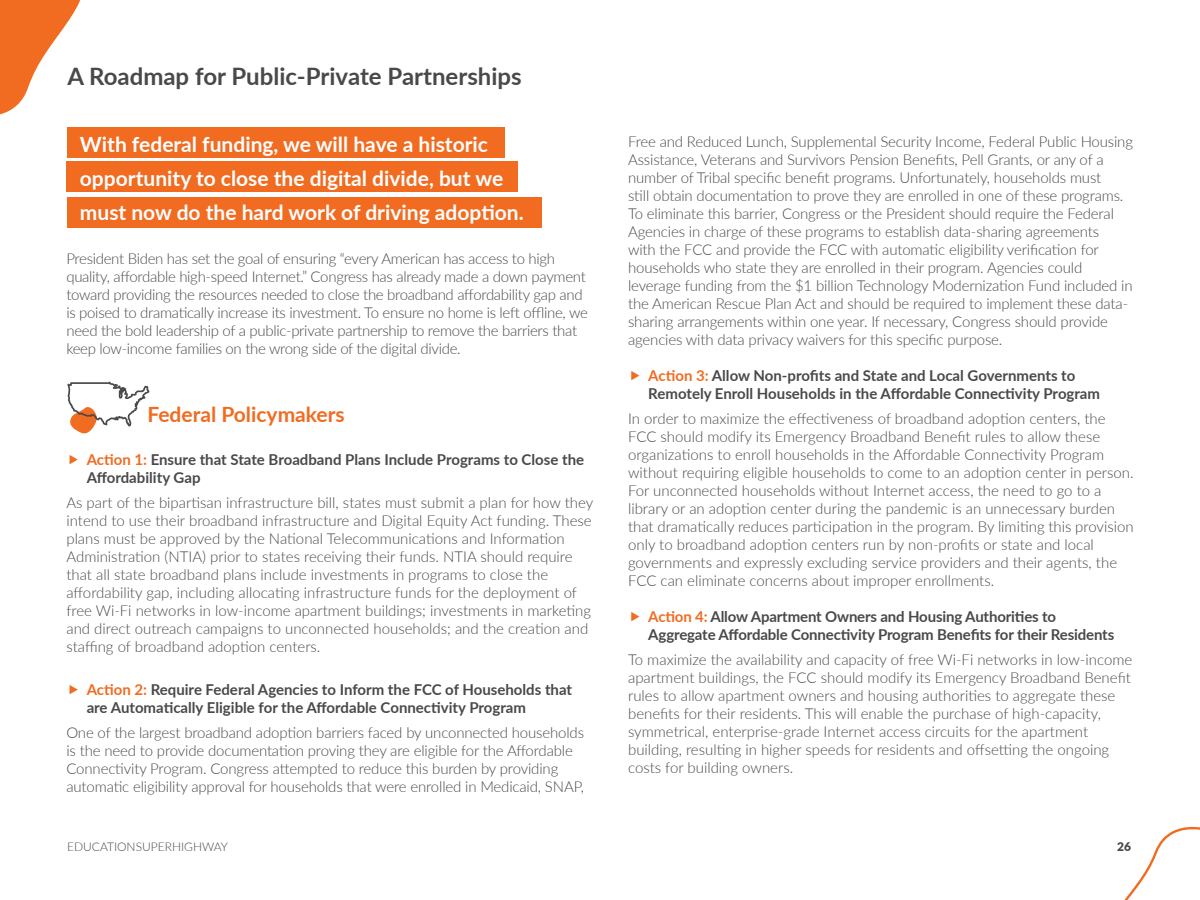
<style>
.page{position:relative;width:1200px;height:900px;background:#fff}
.page>*{position:absolute;margin:0;border:0;box-sizing:border-box;transform-origin:0 0}
.t1{font:700 24px "Lato";color:#494949}
.t2{font:700 21px/34.2px "Lato";color:#fff}
.t3{font:700 21px "Lato";color:#f16b20}
.t4{font:300 15px/18px "Lato";letter-spacing:-.01em;color:#494949}
.t5{font:700 15px/18px "Lato";color:#494949}
.t6{font:300 12px "Lato";color:#494949}
.t7{font:900 12px "Lato";color:#494949}
.s1{color:#f16b20}
</style>
<div class="page">
<svg style="left:1124px;top:827px;width:76px;height:73px"></svg>
<svg style="left:0;top:0;width:81px;height:147px"></svg>
<div style="left:67px;top:162px;width:451px;height:30px;background:#f16b20"></div>
<div style="left:68px;top:127px;width:437px;height:31px;background:#f16b20"></div>
<div style="left:68px;top:197px;width:474px;height:31px;background:#f16b20"></div>
<svg style="left:67px;top:382px;width:83px;height:52px"></svg>
<h1 class="t1" style="left:68px;top:59px;width:456px">A Roadmap for Public-Private Partnerships</h1>
<h2 class="t2" style="left:80px;top:129px;width:445px">With federal funding, we will have a historic opportunity to close the digital divide, but we must now do the hard work of driving adoption.</h2>
<p class="t4" style="left:66px;top:249px;width:523px">President Biden has set the goal of ensuring “every American has access to high quality, affordable high-speed Internet.” Congress has already made a down payment toward providing the resources needed to close the broadband affordability gap and is poised to dramatically increase its investment. To ensure no home is left offline, we need the bold leadership of a public-private partnership to remove the barriers that keep low-income families on the wrong side of the digital divide.</p>
<h2 class="t3" style="left:147px;top:399px;width:199px">Federal Policymakers</h2>
<p class="t5" style="left:87px;top:450px;width:499px"><span class="s1">Action 1:</span> Ensure that State Broadband Plans Include Programs to Close the<br>Affordability Gap</p>
<p class="t4" style="left:66px;top:493px;width:528px">As part of the bipartisan infrastructure bill, states must submit a plan for how they intend to use their broadband infrastructure and Digital Equity Act funding. These plans must be approved by the National Telecommunications and Information Administration (NTIA) prior to states receiving their funds. NTIA should require that all state broadband plans include investments in programs to close the affordability gap, including allocating infrastructure funds for the deployment of free Wi-Fi networks in low-income apartment buildings; investments in marketing and direct outreach campaigns to unconnected households; and the creation and staffing of broadband adoption centers.</p>
<p class="t5" style="left:87px;top:680px;width:487px"><span class="s1">Action 2:</span> Require Federal Agencies to Inform the FCC of Households that are Automatically Eligible for the Affordable Connectivity Program</p>
<p class="t4" style="left:66px;top:723px;width:519px">One of the largest broadband adoption barriers faced by unconnected households is the need to provide documentation proving they are eligible for the Affordable Connectivity Program. Congress attempted to reduce this burden by providing automatic eligibility approval for households that were enrolled in Medicaid, SNAP,</p>
<p class="t4" style="left:628px;top:132px;width:507px">Free and Reduced Lunch, Supplemental Security Income, Federal Public Housing Assistance, Veterans and Survivors Pension Benefits, Pell Grants, or any of a number of Tribal specific benefit programs. Unfortunately, households must<br>still obtain documentation to prove they are enrolled in one of these programs.<br>To eliminate this barrier, Congress or the President should require the Federal Agencies in charge of these programs to establish data-sharing agreements<br>with the FCC and provide the FCC with automatic eligibility verification for households who state they are enrolled in their program. Agencies could leverage funding from the $1 billion Technology Modernization Fund included in the American Rescue Plan Act and should be required to implement these data&shy;sharing arrangements within one year. If necessary, Congress should provide agencies with data privacy waivers for this specific purpose.</p>
<p class="t5" style="left:648px;top:366px;width:453px"><span class="s1">Action 3:</span> Allow Non-profits and State and Local Governments to<br>Remotely Enroll Households in the Affordable Connectivity Program</p>
<p class="t4" style="left:628px;top:409px;width:507px">In order to maximize the effectiveness of broadband adoption centers, the FCC should modify its Emergency Broadband Benefit rules to allow these organizations to enroll households in the Affordable Connectivity Program without requiring eligible households to come to an adoption center in person.<br>For unconnected households without Internet access, the need to go to a library or an adoption center during the pandemic is an unnecessary burden that dramatically reduces participation in the program. By limiting this provision only to broadband adoption centers run by non-profits or state and local governments and expressly excluding service providers and their agents, the FCC can eliminate concerns about improper enrollments.</p>
<p class="t5" style="left:648px;top:607px;width:467px"><span class="s1">Action 4:</span> Allow Apartment Owners and Housing Authorities to<br>Aggregate Affordable Connectivity Program Benefits for their Residents</p>
<p class="t4" style="left:628px;top:650px;width:506px">To maximize the availability and capacity of free Wi-Fi networks in low-income apartment buildings, the FCC should modify its Emergency Broadband Benefit rules to allow apartment owners and housing authorities to aggregate these benefits for their residents. This will enable the purchase of high-capacity, symmetrical, enterprise-grade Internet access circuits for the apartment building, resulting in higher speeds for residents and offsetting the ongoing costs for building owners.</p>
<p class="t6" style="left:67px;top:840px;width:162px">EDUCATIONSUPERHIGHWAY</p>
<p class="t7" style="left:1117px;top:840px;width:15px">26</p>
</div>
